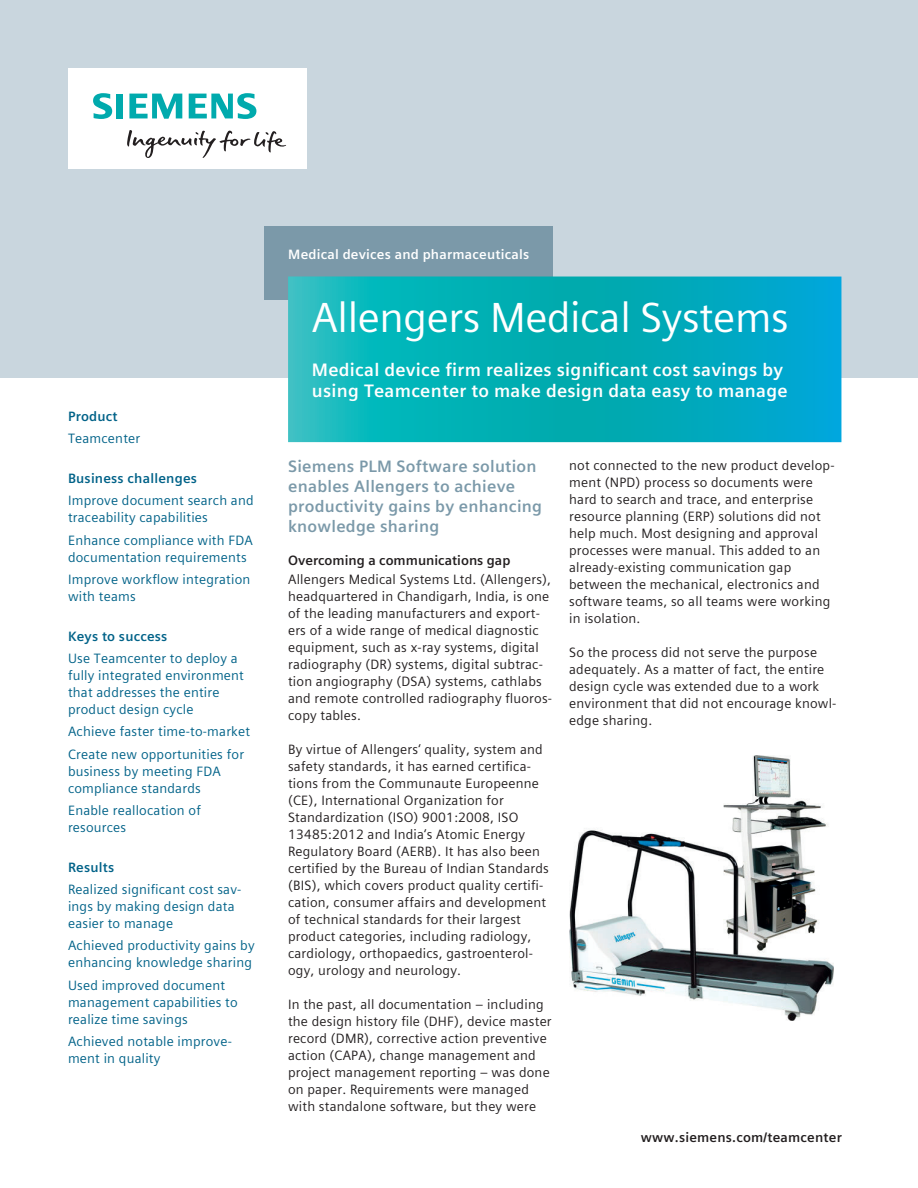
<style>
.page{position:relative;width:918px;height:1188px;background:#fff}
.page>*{position:absolute;margin:0;border:0;box-sizing:border-box;transform-origin:0 0}
.t1{font:42px "Siemens Sans Global";letter-spacing:-.01em;color:#fff}
.t2{font:700 18px/21.6px "Siemens Sans Global";letter-spacing:.015em;color:#fff}
.t3{font:700 16.5px/19.8px "Siemens Sans Global";letter-spacing:.015em;color:#7b99a9}
.t4{font:13.5px/17px "Siemens Sans Global";letter-spacing:.015em;color:#231f20}
.t5{font:13.5px/17px "Siemens Sans Global";letter-spacing:.015em;color:#006288}
.t6{font:700 13.5px "Siemens Sans Global";color:#231f20}
.t7{font:700 13.5px "Siemens Sans Global";letter-spacing:.015em;color:#006288}
.t8{font:700 13.5px "Siemens Sans Global";letter-spacing:.015em;color:#fff}
</style>
<div class="page">
<div style="left:0;top:0;width:918px;height:377px;background:#c9d6de"></div>
<div style="left:68px;top:68px;width:238px;height:101px;background:#fff"></div>
<svg style="left:127px;top:130px;width:159px;height:28px"></svg>
<svg style="left:93px;top:93px;width:30px;height:26px"></svg>
<svg style="left:129px;top:94px;width:53px;height:25px"></svg>
<svg style="left:189px;top:93px;width:67px;height:26px"></svg>
<div style="left:264px;top:226px;width:289px;height:73px;background:#7b99a9"></div>
<svg style="left:288px;top:276px;width:553px;height:166px;background:#05aebc"></svg>
<img style="left:569px;top:756px;width:264px;height:265px">
<p class="t7" style="left:68px;top:406px;width:51px">Product</p>
<p class="t5" style="left:68px;top:430px;width:74px">Teamcenter</p>
<p class="t7" style="left:68px;top:468px;width:131px">Business challenges</p>
<p class="t5" style="left:68px;top:492px;width:187px">Improve document search and traceability capabilities</p>
<p class="t5" style="left:68px;top:532px;width:186px">Enhance compliance with FDA documentation requirements</p>
<p class="t5" style="left:68px;top:571px;width:184px">Improve workflow integration with teams</p>
<p class="t7" style="left:68px;top:625px;width:101px">Keys to success</p>
<p class="t5" style="left:68px;top:650px;width:177px">Use Teamcenter to deploy a fully integrated environment that addresses the entire product design cycle</p>
<p class="t5" style="left:68px;top:721px;width:184px;line-height:22.4px">Achieve faster time-to-market<br>Create new opportunities for</p>
<p class="t5" style="left:68px;top:763px;width:155px">business by meeting FDA compliance standards</p>
<p class="t5" style="left:68px;top:802px;width:134px">Enable reallocation of resources</p>
<p class="t7" style="left:68px;top:857px;width:48px">Results</p>
<p class="t5" style="left:68px;top:881px;width:175px">Realized significant cost sav&shy;ings by making design data easier to manage</p>
<p class="t5" style="left:68px;top:937px;width:188px">Achieved productivity gains by enhancing knowledge sharing</p>
<p class="t5" style="left:68px;top:977px;width:171px">Used improved document management capabilities to realize time savings</p>
<p class="t5" style="left:68px;top:1033px;width:165px">Achieved notable improve&shy;ment in quality</p>
<p class="t8" style="left:288px;top:244px;width:242px">Medical devices and pharmaceuticals</p>
<h1 class="t1" style="left:312px;top:286px;width:478px">Allengers Medical Systems</h1>
<h2 class="t2" style="left:312px;top:359px;width:477px">Medical device firm realizes significant cost savings by using Teamcenter to make design data easy to manage</h2>
<p class="t3" style="left:288px;top:457px;width:256px">Siemens PLM Software solution enables Allengers to achieve productivity gains by enhancing knowledge sharing</p>
<p class="t6" style="left:288px;top:550px;width:224px">Overcoming a communications gap</p>
<p class="t4" style="left:288px;top:571px;width:266px">Allengers Medical Systems Ltd. (Allengers), headquartered in Chandigarh, India, is one of the leading manufacturers and export&shy;ers of a wide range of medical diagnostic equipment, such as x-ray systems, digital radiography (DR) systems, digital subtrac&shy;tion angiography (DSA) systems, cathlabs and remote controlled radiography fluoros&shy;copy tables.</p>
<p class="t4" style="left:288px;top:741px;width:262px">By virtue of Allengers‘ quality, system and safety standards, it has earned certifica&shy;tions from the Communaute Europeenne (CE), International Organization for Standardization (ISO) 9001:2008, ISO 13485:2012 and India‘s Atomic Energy Regulatory Board (AERB). It has also been certified by the Bureau of Indian Standards (BIS), which covers product quality certifi&shy;cation, consumer affairs and development of technical standards for their largest product categories, including radiology, cardiology, orthopaedics, gastroenterol&shy;ogy, urology and neurology.</p>
<p class="t4" style="left:288px;top:996px;width:265px">In the past, all documentation – including the design history file (DHF), device master record (DMR), corrective action preventive action (CAPA), change management and project management reporting – was done on paper. Requirements were managed with standalone software, but they were</p>
<p class="t4" style="left:569px;top:457px;width:267px">not connected to the new product develop&shy;ment (NPD) process so documents were hard to search and trace, and enterprise resource planning (ERP) solutions did not help much. Most designing and approval processes were manual. This added to an already-existing communication gap between the mechanical, electronics and software teams, so all teams were working in isolation.</p>
<p class="t4" style="left:569px;top:644px;width:269px">So the process did not serve the purpose adequately. As a matter of fact, the entire design cycle was extended due to a work environment that did not encourage knowl&shy;edge sharing.</p>
<p class="t6" style="left:641px;top:1127px;width:203px">www.siemens.com/teamcenter</p>
</div>
